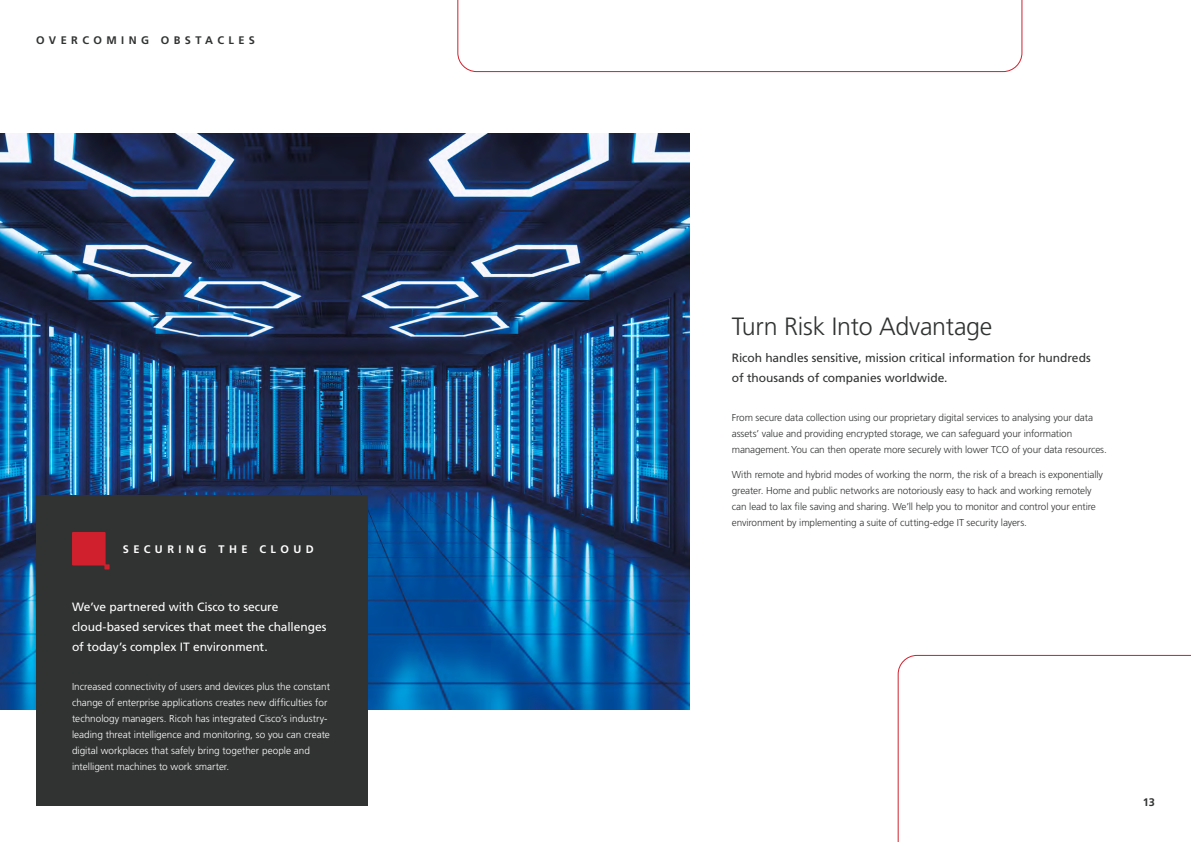
<style>
.page{position:relative;width:1191px;height:842px;background:#fff}
.page>*{position:absolute;margin:0;border:0;box-sizing:border-box;transform-origin:0 0}
.t1{font:300 25px "Frutiger LT Std";letter-spacing:-.01em;color:#313232}
.t2{font:12px/20px "Frutiger LT Std";letter-spacing:-.005em;color:#fff}
.t3{font:12px/20px "Frutiger LT Std";letter-spacing:-.005em;color:#313232}
.t4{font:700 11px "Frutiger LT Std";letter-spacing:.4em;color:#313232}
.t5{font:700 11px "Frutiger LT Std";letter-spacing:.405em;color:#fff}
.t6{font:300 10px/16px "Frutiger LT Std";letter-spacing:-.01em;color:#313232}
.t7{font:300 10px/16px "Frutiger LT Std";color:#fff}
</style>
<div class="page">
<img style="left:0;top:134px;width:689px;height:575px">
<div style="left:36px;top:496px;width:331px;height:310px;background:#313232"></div>
<svg style="left:72px;top:532px;width:38px;height:37px"></svg>
<svg style="left:897px;top:654px;width:294px;height:188px"></svg>
<svg style="left:457px;top:0;width:565px;height:72px"></svg>
<p class="t4" style="left:36px;top:34px;width:221px">OVERCOMING OBSTACLES</p>
<p class="t5" style="left:123px;top:542px;width:192px">SECURING THE CLOUD</p>
<p class="t2" style="left:72px;top:597px;width:256px">We’ve partnered with Cisco to secure cloud-based services that meet the challenges of today’s complex IT environment.</p>
<p class="t7" style="left:72px;top:679px;width:259px">Increased connectivity of users and devices plus the constant change of enterprise applications creates new difficulties for technology managers. Ricoh has integrated Cisco’s industry&shy;leading threat intelligence and monitoring, so you can create digital workplaces that safely bring together people and intelligent machines to work smarter.</p>
<p class="t1" style="left:732px;top:312px;width:262px">Turn Risk Into Advantage</p>
<p class="t3" style="left:732px;top:348px;width:360px">Ricoh handles sensitive, mission critical information for hundreds of thousands of companies worldwide.</p>
<p class="t6" style="left:732px;top:409px;width:376px">From secure data collection using our proprietary digital services to analysing your data assets’ value and providing encrypted storage, we can safeguard your information management. You can then operate more securely with lower TCO of your data resources.</p>
<p class="t6" style="left:732px;top:466px;width:373px">With remote and hybrid modes of working the norm, the risk of a breach is exponentially greater. Home and public networks are notoriously easy to hack and working remotely can lead to lax file saving and sharing. We’ll help you to monitor and control your entire environment by implementing a suite of cutting-edge IT security layers.</p>
<p class="t4" style="left:1142px;top:796px;width:14px">13</p>
</div>
